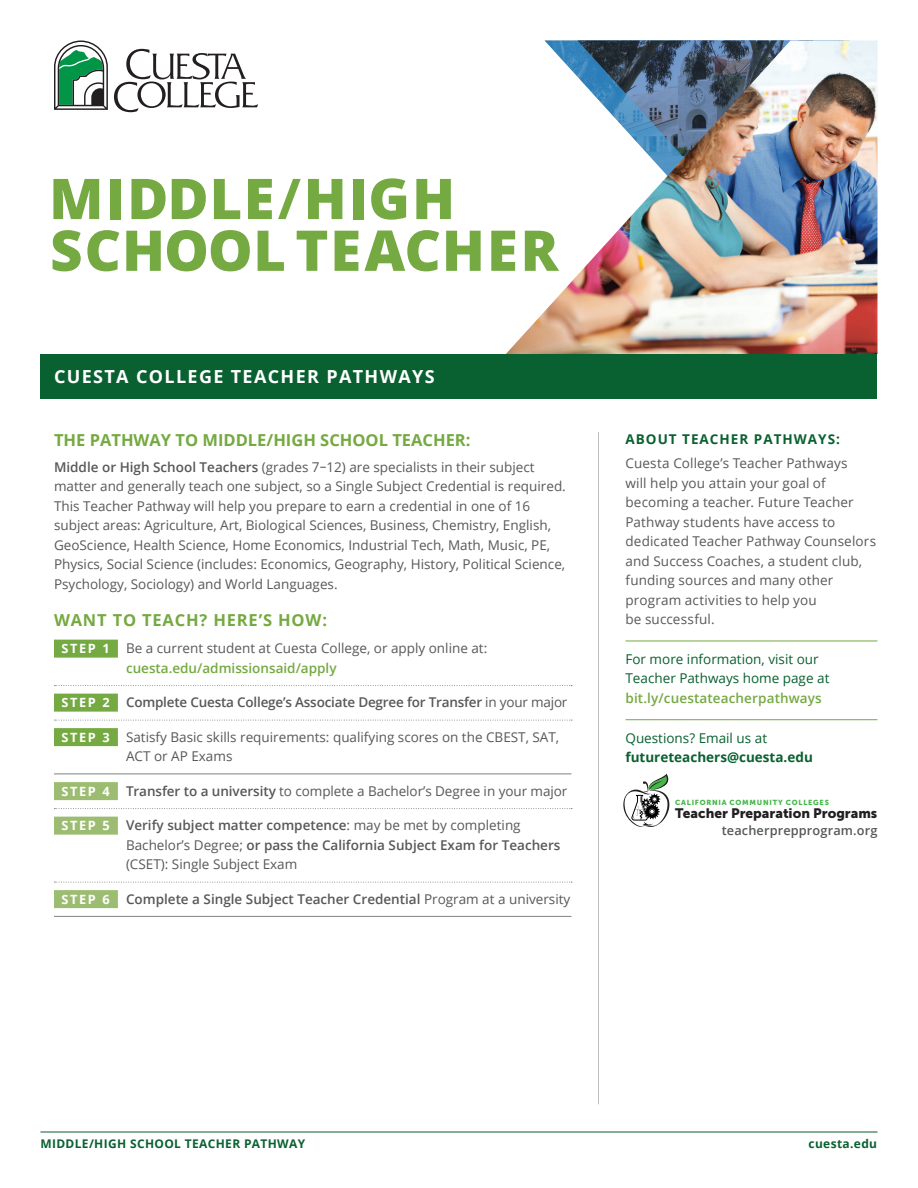
<style>
.page{position:relative;width:918px;height:1188px;background:#fff}
.page>*{position:absolute;margin:0;border:0;box-sizing:border-box;transform-origin:0 0}
.t1{font:800 56.25px/51.8px "Open Sans";letter-spacing:.025em;color:#75a941}
.t2{font:700 18px "Open Sans";letter-spacing:.075em;color:#fff}
.t3{font:700 16.5px "Open Sans";color:#75a941}
.t4{font:700 16.5px "Open Sans";letter-spacing:.05em;color:#75a941}
.t5{font:13.65px "Museo Sans 900";color:#231f20}
.t6{font:13.5px/19.5px "Open Sans";color:#57585a}
.t7{font:600 13.5px/19.5px "Open Sans";color:#57585a}
.t8{font:13.5px/19.5px "Open Sans";color:#096030}
.t9{font:600 13.5px "Open Sans";letter-spacing:.01em;color:#75a941}
.t10{font:700 13.5px "Open Sans";color:#096030}
.t11{font:700 13.5px "Open Sans";letter-spacing:.075em;color:#096030}
.t12{font:600 12.75px "Open Sans";letter-spacing:.01em;color:#57585a}
.t13{font:700 12px "Open Sans";letter-spacing:.03em;color:#096030}
.t14{font:7.35px "Museo Sans 900";letter-spacing:.1em;color:#45b649}
.s1{font-weight:700}
.s2{font-weight:600}
.s3{font-weight:700;font-size:12.75px;color:#fff}
.s4{font-weight:600;color:#75a941}
.s5{font-weight:400}
</style>
<div class="page">
<svg style="left:623px;top:773px;width:47px;height:54px"></svg>
<hr style="left:598px;top:432px;width:1px;height:672px;background:#bcbdc0">
<svg style="left:114px;top:49px;width:144px;height:63px"></svg>
<svg style="left:54px;top:40px;width:54px;height:70px"></svg>
<img style="left:506px;top:40px;width:372px;height:314px">
<hr style="left:40px;top:1132px;width:838px;height:1px;background:#096030">
<hr style="left:626px;top:641px;width:252px;height:1px;background:#75a941">
<hr style="left:626px;top:719px;width:252px;height:1px;background:#75a941">
<div style="left:40px;top:354px;width:838px;height:44px;background:#096030"></div>
<div style="left:54px;top:640px;width:64px;height:18px;background:#75a941"></div>
<svg style="left:54px;top:685px;width:518px;height:1px"></svg>
<div style="left:54px;top:694px;width:64px;height:18px;background:#75a941"></div>
<svg style="left:54px;top:720px;width:518px;height:1px"></svg>
<div style="left:54px;top:728px;width:64px;height:18px;background:#75a941"></div>
<hr style="left:54px;top:774px;width:518px;height:1px;background:#808285">
<div style="left:54px;top:782px;width:64px;height:18px;background:#9cbd71"></div>
<svg style="left:54px;top:808px;width:518px;height:1px"></svg>
<div style="left:54px;top:817px;width:64px;height:18px;background:#9cbd71"></div>
<svg style="left:54px;top:882px;width:518px;height:1px"></svg>
<div style="left:54px;top:890px;width:64px;height:18px;background:#9cbd71"></div>
<hr style="left:54px;top:916px;width:518px;height:1px;background:#808285">
<h1 class="t1" style="left:49px;top:170px;width:511px">MIDDLE<span class="s1">/</span>HIGH<br>SCHOOL TEACHER</h1>
<h2 class="t2" style="left:54px;top:364px;width:382px">CUESTA COLLEGE TEACHER PATHWAYS</h2>
<p class="t3" style="left:54px;top:428px;width:418px">THE PATHWAY TO MIDDLE/HIGH SCHOOL TEACHER:</p>
<p class="t6" style="left:54px;top:457px;width:513px"><span class="s2">Middle or High School Teachers</span> (grades 7–12) are specialists in their subject matter and generally teach one subject, so a Single Subject Credential is required.<br>This Teacher Pathway will help you prepare to earn a credential in one of 16 subject areas: Agriculture, Art, Biological Sciences, Business, Chemistry, English, GeoScience, Health Science, Home Economics, Industrial Tech, Math, Music, PE, Physics, Social Science (includes: Economics, Geography, History, Political Science, Psychology, Sociology) and World Languages.</p>
<p class="t4" style="left:54px;top:608px;width:275px">WANT TO TEACH? HERE’S HOW:</p>
<p class="t6" style="left:126px;top:638px;width:363px;text-indent:-65px"><span class="s3">STEP 1</span> Be a current student at Cuesta College, or apply online at: <span class="s4">cuesta.edu/admissionsaid/apply</span></p>
<p class="t7" style="left:62px;top:692px;width:508px"><span class="s3">STEP 2</span> Complete Cuesta College’s Associate Degree for Transfer <span class="s5">in your major</span></p>
<p class="t6" style="left:126px;top:727px;width:435px;text-indent:-65px"><span class="s3">STEP 3</span> Satisfy Basic skills requirements: qualifying scores on the CBEST, SAT,<br>ACT or AP Exams</p>
<p class="t6" style="left:62px;top:781px;width:507px"><span class="s3">STEP 4</span> <span class="s2">Transfer to a university</span> to complete a Bachelor’s Degree in your major</p>
<p class="t7" style="left:126px;top:815px;width:436px;text-indent:-65px"><span class="s3">STEP 5</span> Verify subject matter competence<span class="s5">: may be met by completing<br>Bachelor’s Degree;</span> or pass the California Subject Exam for Teachers <span class="s5">(CSET): Single Subject Exam</span></p>
<p class="t7" style="left:62px;top:889px;width:510px"><span class="s3">STEP 6</span> Complete a Single Subject Teacher Credential <span class="s5">Program at a university</span></p>
<p class="t11" style="left:626px;top:430px;width:216px">ABOUT TEACHER PATHWAYS:</p>
<p class="t6" style="left:626px;top:453px;width:252px">Cuesta College’s Teacher Pathways<br>will help you attain your goal of becoming a teacher. Future Teacher<br>Pathway students have access to dedicated Teacher Pathway Counselors and Success Coaches, a student club, funding sources and many other program activities to help you<br>be successful.</p>
<p class="t8" style="left:626px;top:649px;width:206px">For more information, visit our<br>Teacher Pathways home page at</p>
<p class="t9" style="left:626px;top:689px;width:198px">bit.ly/cuestateacherpathways</p>
<p class="t8" style="left:626px;top:728px;width:143px">Questions? Email us at</p>
<p class="t10" style="left:626px;top:748px;width:189px">futureteachers@cuesta.edu</p>
<p class="t14" style="left:675px;top:798px;width:155px">CALIFORNIA COMMUNITY COLLEGES</p>
<p class="t5" style="left:675px;top:806px;width:203px">Teacher Preparation Programs</p>
<p class="t12" style="left:722px;top:821px;width:157px">teacherprepprogram.org</p>
<p class="t13" style="left:40px;top:1135px;width:266px">MIDDLE/HIGH SCHOOL TEACHER PATHWAY</p>
<p class="t13" style="left:809px;top:1135px;width:70px">cuesta.edu</p>
</div>
